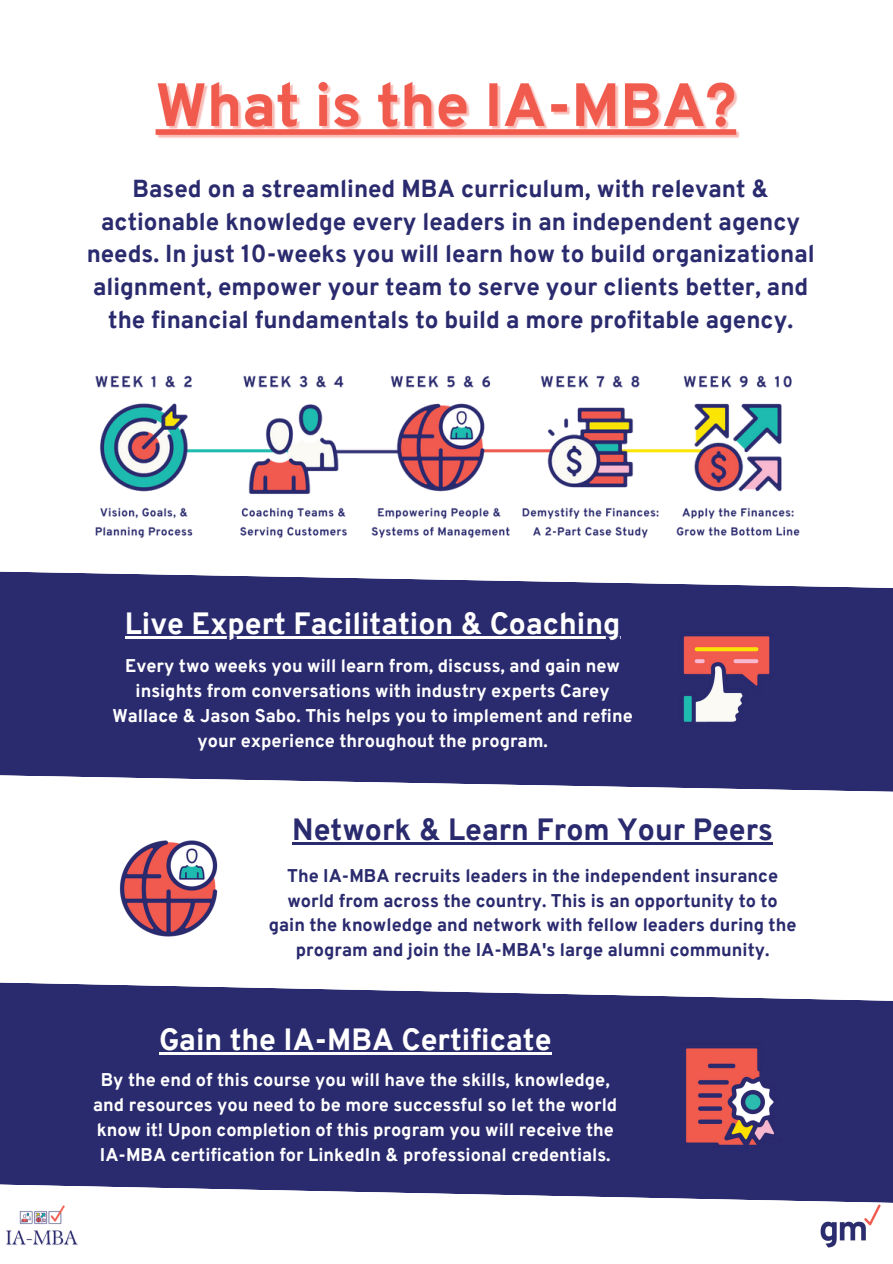
<style>
.page{position:relative;width:893px;height:1264px;background:#fff}
.page>*{position:absolute;margin:0;border:0;box-sizing:border-box;transform-origin:0 0}
.t1{font:800 30px "Overpass";color:#fff}
.t2{font:800 30px "Overpass";color:#2a2a6e}
.t3{font:800 24px/32.7px "Overpass";color:#2a2a6e;text-align:center}
.t4{font:800 18px/24.8px "Overpass";color:#fff;text-align:center}
.t5{font:800 18px/24.8px "Overpass";color:#2a2a6e;text-align:center}
</style>
<div class="page">
<img style="left:95px;top:375px;width:705px;height:163px">
<img style="left:820px;top:1209px;width:59px;height:39px">
<img style="left:6px;top:1209px;width:72px;height:36px">
<svg style="left:0;top:571px;width:892px;height:221px;background:#3d3d7a"></svg>
<svg style="left:0;top:982px;width:892px;height:227px;background:#444480"></svg>
<img style="left:119px;top:840px;width:99px;height:97px">
<hr style="left:292px;top:842px;width:481px;height:3px;background:#2a2a6e">
<img style="left:660px;top:1024px;width:142px;height:142px">
<hr style="left:159px;top:1052px;width:392px;height:2px;background:#fff">
<img style="left:156px;top:81px;width:584px;height:57px">
<img style="left:649px;top:605px;width:147px;height:148px">
<hr style="left:125px;top:636px;width:495px;height:3px;background:#fff">
<p class="t3" style="left:87px;top:175px;width:729px">Based on a streamlined MBA curriculum, with relevant &amp; actionable knowledge every leaders in an independent agency needs. In just 10-weeks you will learn how to build organizational alignment, empower your team to serve your clients better, and the financial fundamentals to build a more profitable agency.</p>
<p class="t1" style="left:125px;top:612px;width:497px">Live Expert Facilitation &amp; Coaching</p>
<p class="t4" style="left:112px;top:655px;width:522px">Every two weeks you will learn from, discuss, and gain new insights from conversations with industry experts Carey Wallace &amp; Jason Sabo. This helps you to implement and refine your experience throughout the program.</p>
<h2 class="t2" style="left:292px;top:818px;width:482px">Network &amp; Learn From Your Peers</h2>
<p class="t5" style="left:269px;top:865px;width:529px">The IA-MBA recruits leaders in the independent insurance world from across the country. This is an opportunity to to gain the knowledge and network with fellow leaders during the program and join the IA-MBA's large alumni community.</p>
<p class="t1" style="left:159px;top:1027px;width:394px">Gain the IA-MBA Certificate</p>
<h2 class="t4" style="left:93px;top:1069px;width:525px">By the end of this course you will have the skills, knowledge, and resources you need to be more successful so let the world know it! Upon completion of this program you will receive the IA-MBA certification for LinkedIn &amp; professional credentials.</h2>
</div>
